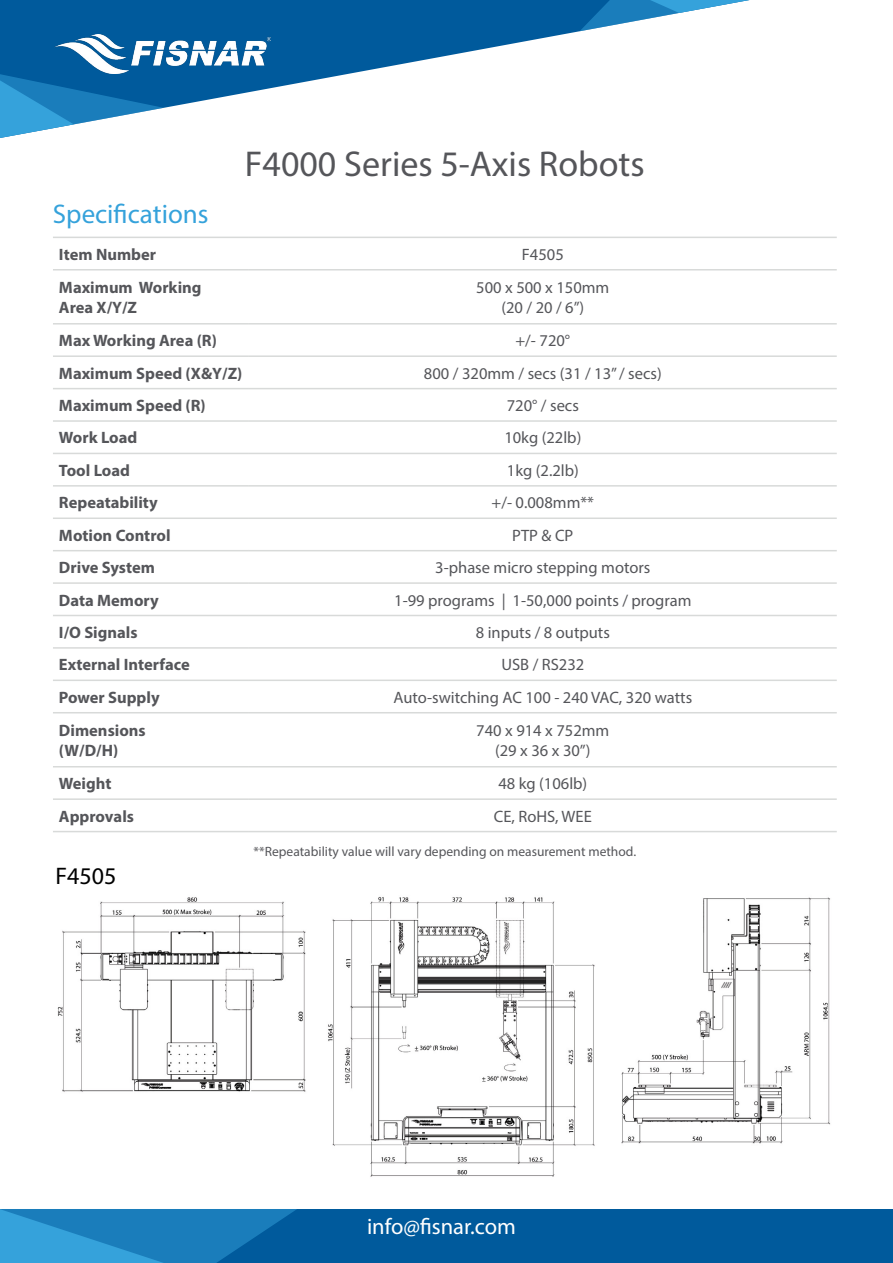
<style>
.page{position:relative;width:893px;height:1263px;background:#fff}
.page>*{position:absolute;margin:0;border:0;box-sizing:border-box;transform-origin:0 0}
.t1{font:36px "Myriad Pro";color:#55565a}
.t2{font:27px "Myriad Pro";color:#35a2db}
.t3{font:24px "Myriad Pro";color:#000}
.t4{font:22.5px "Myriad Pro";color:#fff}
.t5{font:16.5px/19.8px "Myriad Pro";color:#55565a;text-align:center}
.t6{font:700 16.5px/19.8px "Myriad Pro";color:#55565a}
.t7{font:13.5px "Myriad Pro";color:#55565a}
</style>
<div class="page">
<div style="left:0;top:1209px;width:892px;height:54px;background:#005a9c"></div>
<svg style="left:0;top:1209px;width:297px;height:54px;background:#1d82bf"></svg>
<svg style="left:0;top:0;width:581px;height:108px;fill:#005a9c"></svg>
<img style="left:54px;top:35px;width:216px;height:39px">
<svg style="left:579px;top:0;width:171px;height:31px"></svg>
<svg style="left:0;top:71px;width:164px;height:67px"></svg>
<hr style="left:53px;top:237px;width:196px;height:1px;background:#d8dad9">
<hr style="left:249px;top:237px;width:587px;height:1px;background:#d8dad9">
<hr style="left:53px;top:269px;width:196px;height:1px;background:#d8dad9">
<hr style="left:249px;top:269px;width:587px;height:1px;background:#d8dad9">
<hr style="left:53px;top:323px;width:196px;height:1px;background:#d8dad9">
<hr style="left:249px;top:323px;width:587px;height:1px;background:#d8dad9">
<hr style="left:53px;top:355px;width:196px;height:2px;background:#d8dad9">
<hr style="left:249px;top:355px;width:587px;height:2px;background:#d8dad9">
<hr style="left:53px;top:388px;width:196px;height:1px;background:#d8dad9">
<hr style="left:249px;top:388px;width:587px;height:1px;background:#d8dad9">
<hr style="left:53px;top:420px;width:196px;height:2px;background:#d8dad9">
<hr style="left:249px;top:420px;width:587px;height:2px;background:#d8dad9">
<hr style="left:53px;top:453px;width:196px;height:1px;background:#d8dad9">
<hr style="left:249px;top:453px;width:587px;height:1px;background:#d8dad9">
<hr style="left:53px;top:485px;width:196px;height:1px;background:#d8dad9">
<hr style="left:249px;top:485px;width:587px;height:1px;background:#d8dad9">
<hr style="left:53px;top:517px;width:196px;height:2px;background:#d8dad9">
<hr style="left:249px;top:517px;width:587px;height:2px;background:#d8dad9">
<hr style="left:53px;top:550px;width:196px;height:1px;background:#d8dad9">
<hr style="left:249px;top:550px;width:587px;height:1px;background:#d8dad9">
<hr style="left:53px;top:582px;width:196px;height:2px;background:#d8dad9">
<hr style="left:249px;top:582px;width:587px;height:2px;background:#d8dad9">
<hr style="left:53px;top:615px;width:196px;height:1px;background:#d8dad9">
<hr style="left:249px;top:615px;width:587px;height:1px;background:#d8dad9">
<hr style="left:53px;top:647px;width:196px;height:1px;background:#d8dad9">
<hr style="left:249px;top:647px;width:587px;height:1px;background:#d8dad9">
<hr style="left:53px;top:679px;width:196px;height:2px;background:#d8dad9">
<hr style="left:249px;top:679px;width:587px;height:2px;background:#d8dad9">
<hr style="left:53px;top:712px;width:196px;height:1px;background:#d8dad9">
<hr style="left:249px;top:712px;width:587px;height:1px;background:#d8dad9">
<hr style="left:53px;top:766px;width:196px;height:1px;background:#d8dad9">
<hr style="left:249px;top:766px;width:587px;height:1px;background:#d8dad9">
<hr style="left:53px;top:798px;width:196px;height:2px;background:#d8dad9">
<hr style="left:249px;top:798px;width:587px;height:2px;background:#d8dad9">
<hr style="left:53px;top:831px;width:196px;height:1px;background:#d8dad9">
<hr style="left:249px;top:831px;width:587px;height:1px;background:#d8dad9">
<img style="left:57px;top:897px;width:774px;height:280px">
<h1 class="t1" style="left:245px;top:141px;width:401px">F4000 Series 5-Axis Robots</h1>
<h2 class="t2" style="left:53px;top:197px;width:157px">Specifications</h2>
<p class="t6" style="left:59px;top:244px;width:99px">Item Number</p>
<p class="t5" style="left:521px;top:244px;width:43px">F4505</p>
<p class="t6" style="left:59px;top:277px;width:144px">Maximum Working<br>Area X/Y/Z</p>
<p class="t5" style="left:476px;top:277px;width:134px">500 x 500 x 150mm (20 / 20 / 6”)</p>
<p class="t6" style="left:59px;top:330px;width:159px">Max Working Area (R)</p>
<p class="t5" style="left:515px;top:330px;width:56px">+/- 720°</p>
<p class="t6" style="left:59px;top:362px;width:185px">Maximum Speed (X&amp;Y/Z)</p>
<p class="t5" style="left:424px;top:363px;width:239px">800 / 320mm / secs (31 / 13” / secs)</p>
<p class="t6" style="left:59px;top:395px;width:148px">Maximum Speed (R)</p>
<p class="t5" style="left:506px;top:395px;width:74px">720° / secs</p>
<p class="t6" style="left:59px;top:427px;width:80px">Work Load</p>
<p class="t5" style="left:504px;top:428px;width:78px">10kg (22lb)</p>
<p class="t6" style="left:59px;top:460px;width:73px">Tool Load</p>
<p class="t5" style="left:506px;top:460px;width:73px">1kg (2.2lb)</p>
<p class="t6" style="left:59px;top:492px;width:100px">Repeatability</p>
<p class="t5" style="left:491px;top:492px;width:104px">+/- 0.008mm**</p>
<p class="t6" style="left:59px;top:524px;width:113px">Motion Control</p>
<p class="t5" style="left:512px;top:525px;width:63px">PTP &amp; CP</p>
<p class="t6" style="left:59px;top:557px;width:97px">Drive System</p>
<p class="t5" style="left:435px;top:557px;width:216px">3-phase micro stepping motors</p>
<p class="t6" style="left:59px;top:589px;width:101px">Data Memory</p>
<p class="t5" style="left:394px;top:590px;width:298px">1-99 programs | 1-50,000 points / program</p>
<p class="t6" style="left:59px;top:622px;width:80px">I/O Signals</p>
<p class="t5" style="left:475px;top:622px;width:136px">8 inputs / 8 outputs</p>
<p class="t6" style="left:59px;top:654px;width:132px">External Interface</p>
<p class="t5" style="left:501px;top:654px;width:84px">USB / RS232</p>
<p class="t6" style="left:59px;top:687px;width:102px">Power Supply</p>
<p class="t5" style="left:393px;top:687px;width:300px">Auto-switching AC 100 - 240 VAC, 320 watts</p>
<p class="t6" style="left:59px;top:720px;width:88px">Dimensions (W/D/H)</p>
<p class="t5" style="left:476px;top:720px;width:134px">740 x 914 x 752mm (29 x 36 x 30”)</p>
<p class="t6" style="left:59px;top:773px;width:54px">Weight</p>
<p class="t5" style="left:498px;top:773px;width:90px">48 kg (106lb)</p>
<p class="t6" style="left:59px;top:805px;width:77px">Approvals</p>
<p class="t5" style="left:493px;top:806px;width:99px">CE, RoHS, WEE</p>
<h3 class="t3" style="left:55px;top:861px;width:62px">F4505</h3>
<p class="t7" style="left:253px;top:843px;width:384px">**Repeatability value will vary depending on measurement method.</p>
<h3 class="t4" style="left:367px;top:1212px;width:150px">info@fisnar.com</h3>
</div>
